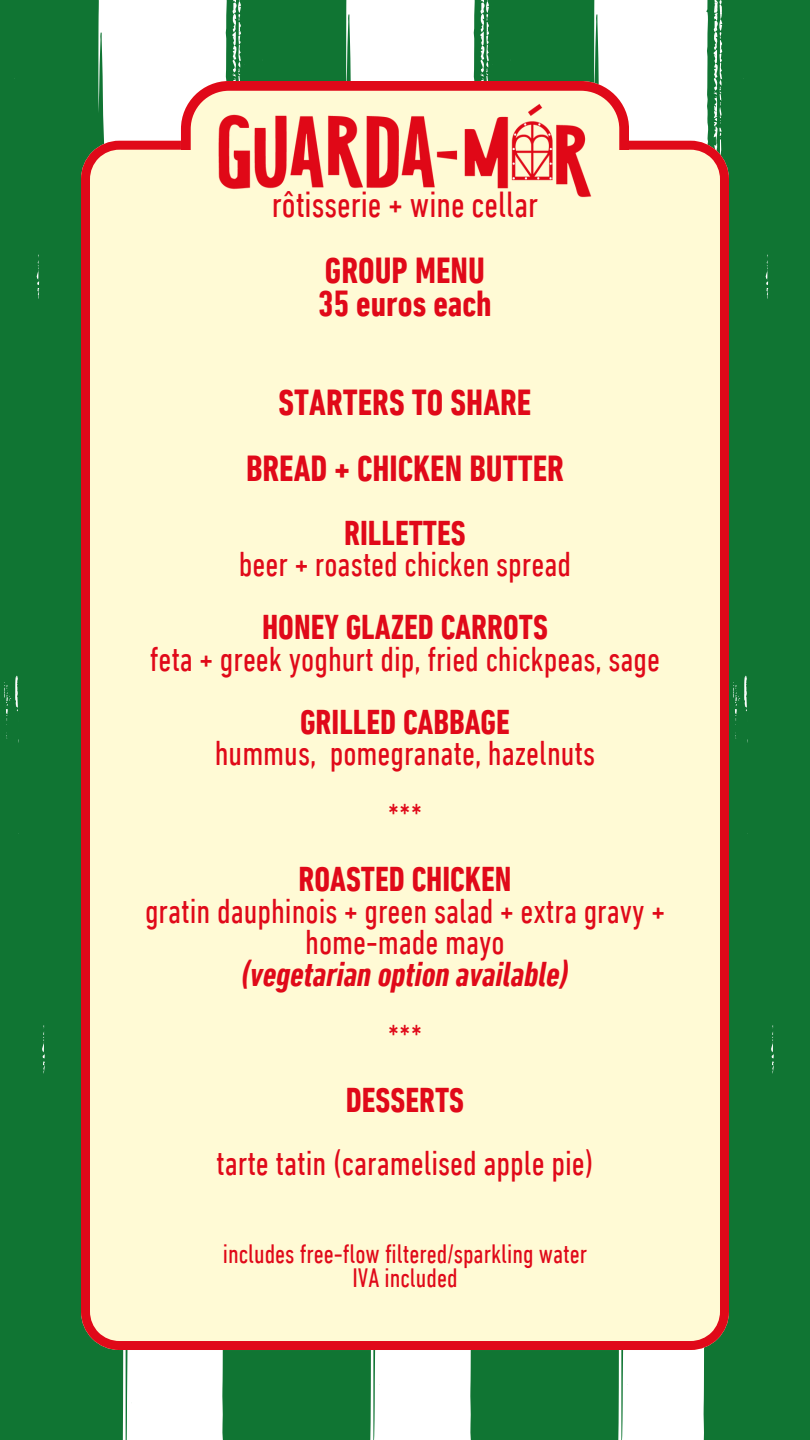
<style>
.page{position:relative;width:810px;height:1440px;background:#fff}
.page>*{position:absolute;margin:0;border:0;box-sizing:border-box;transform-origin:0 0}
.t1{font:700 condensed 37px/33px "DIN Next LT Pro";color:#e00919}
.t2{font:condensed 37px "DIN Next LT Pro";color:#e00919}
.t3{font:condensed 35.2px/31.5px "DIN Next LT Pro";color:#e00919;text-align:center}
.t4{font:700 condensed 35.2px "DIN Next LT Pro";color:#e00919}
.t5{font:condensed 27.2px "DIN Next LT Pro";color:#e00919}
.s1{font-weight:700}
.s2{font-weight:700;font-style:italic}
</style>
<div class="page">
<div style="left:0;top:0;width:119px;height:606px;background:#107533"></div>
<div style="left:0;top:606px;width:132px;height:834px;background:#107533"></div>
<svg style="left:225px;top:0;width:126px;height:81px;background:#1e7d3f"></svg>
<div style="left:222px;top:1350px;width:154px;height:90px;background:#107533"></div>
<svg style="left:473px;top:0;width:126px;height:81px;background:#1e7d3f"></svg>
<div style="left:470px;top:1350px;width:154px;height:90px;background:#107533"></div>
<div style="left:706px;top:0;width:104px;height:606px;background:#107533"></div>
<div style="left:704px;top:606px;width:106px;height:834px;background:#107533"></div>
<div style="left:81px;top:141px;width:648px;height:1209px;background:#fffad5"></div>
<svg style="left:181px;top:81px;width:448px;height:69px;background:#ec6a69"></svg>
<div style="left:160px;top:150px;width:502px;height:243px;background:#fffad5"></div>
<img style="left:202px;top:95px;width:406px;height:103px">
<p class="t2" style="left:272px;top:189px;width:268px">rôtisserie + wine cellar</p>
<p class="t1" style="left:318px;top:257px;width:175px">GROUP MENU<br>35 euros each</p>
<p class="t1" style="left:279px;top:389px;width:254px">STARTERS TO SHARE</p>
<p class="t1" style="left:246px;top:455px;width:319px">BREAD + CHICKEN BUTTER</p>
<p class="t3" style="left:239px;top:520px;width:334px"><span class="s1">RILLETTES<br></span>beer + roasted chicken spread</p>
<h3 class="t3" style="left:150px;top:615px;width:512px"><span class="s1">HONEY GLAZED CARROTS<br></span>feta + greek yoghurt dip, fried chickpeas, sage</h3>
<h2 class="t3" style="left:215px;top:709px;width:382px"><span class="s1">GRILLED CABBAGE<br></span>hummus, pomegranate, hazelnuts</h2>
<h1 class="t3" style="left:388px;top:804px;width:36px">***</h1>
<h1 class="t3" style="left:145px;top:867px;width:521px"><span class="s1">ROASTED CHICKEN<br></span>gratin dauphinois + green salad + extra gravy + home-made mayo<br><span class="s2">(vegetarian option available)</span></h1>
<h3 class="t3" style="left:388px;top:1024px;width:36px">***</h3>
<h3 class="t4" style="left:346px;top:1085px;width:120px">DESSERTS</h3>
<h3 class="t3" style="left:216px;top:1150px;width:379px">tarte tatin (caramelised apple pie)</h3>
<h3 class="t5" style="left:223px;top:1243px;width:366px">includes free-flow filtered/sparkling water</h3>
<h3 class="t5" style="left:352px;top:1267px;width:107px">IVA included</h3>
</div>
